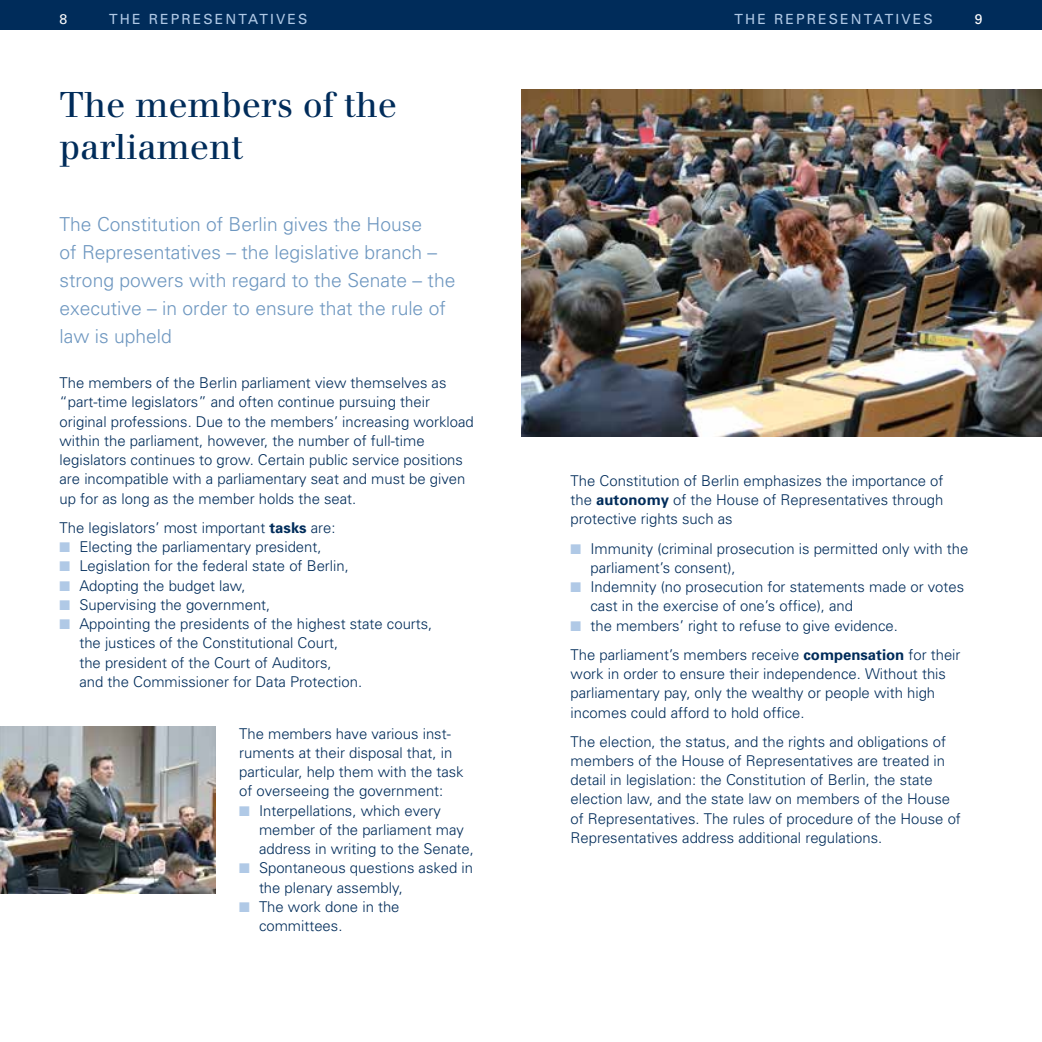
<style>
.page{position:relative;width:1042px;height:1042px;background:#fff}
.page>*{position:absolute;margin:0;border:0;box-sizing:border-box;transform-origin:0 0}
.t1{font:35px/42px "Walbaum";color:#002c5a}
.t2{font:300 19.25px/28px "Univers";color:#6e97c0}
.t3{font:300 14.88px/19.2px "Univers";color:#002c5a}
.t4{font:14px "Univers";letter-spacing:.15em;color:#b0c9e6}
.t5{font:14px "Univers";color:#fff}
.s1{font-weight:700}
.s2{color:#b0c9e6}
</style>
<div class="page">
<img style="left:521px;top:89px;width:521px;height:348px">
<div style="left:521px;top:0;width:521px;height:30px;background:#002c5a"></div>
<div style="left:0;top:0;width:521px;height:30px;background:#002c5a"></div>
<img style="left:0;top:726px;width:216px;height:167px">
<p class="t5" style="left:60px;top:10px;width:9px">8</p>
<p class="t4" style="left:109px;top:10px;width:200px">THE REPRESENTATIVES</p>
<h1 class="t1" style="left:60px;top:84px;width:339px">The members of the parliament</h1>
<p class="t2" style="left:60px;top:209px;width:397px">The Constitution of Berlin gives the House<br>of Representatives – the legislative branch – strong powers with regard to the Senate – the executive – in order to ensure that the rule of law is upheld</p>
<p class="t3" style="left:60px;top:373px;width:416px">The members of the Berlin parliament view themselves as “part-time legislators” and often continue pursuing their original professions. Due to the members’ increasing workload within the parliament, however, the number of full-time legislators continues to grow. Certain public service positions are incompatible with a parliamentary seat and must be given up for as long as the member holds the seat.</p>
<p class="t3" style="left:60px;top:517px;width:278px">The legislators’ most important <span class="s1">tasks</span> are:</p>
<p class="t3" style="left:60px;top:537px;width:264px"><span class="s2">■</span> Electing the parliamentary president,</p>
<p class="t3" style="left:60px;top:556px;width:291px"><span class="s2">■</span> Legislation for the federal state of Berlin,</p>
<p class="t3" style="left:60px;top:575px;width:188px"><span class="s2">■</span> Adopting the budget law,</p>
<p class="t3" style="left:60px;top:594px;width:212px"><span class="s2">■</span> Supervising the government,</p>
<p class="t3" style="left:79px;top:614px;width:354px;text-indent:-20px"><span class="s2">■</span> Appointing the presidents of the highest state courts, the justices of the Constitutional Court,<br>the president of the Court of Auditors,<br>and the Commissioner for Data Protection.</p>
<p class="t3" style="left:239px;top:723px;width:226px">The members have various inst&shy;ruments at their disposal that, in particular, help them with the task of overseeing the government:</p>
<p class="t3" style="left:259px;top:800px;width:216px;text-indent:-20px"><span class="s2">■</span> Interpellations, which every member of the parliament may address in writing to the Senate,</p>
<p class="t3" style="left:259px;top:858px;width:216px;text-indent:-20px"><span class="s2">■</span> Spontaneous questions asked in the plenary assembly,</p>
<p class="t3" style="left:259px;top:896px;width:142px;text-indent:-20px"><span class="s2">■</span> The work done in the committees.</p>
<p class="t4" style="left:734px;top:10px;width:200px">THE REPRESENTATIVES</p>
<p class="t5" style="left:974px;top:10px;width:9px">9</p>
<p class="t3" style="left:570px;top:470px;width:374px;text-align:justify">The Constitution of Berlin emphasizes the importance of the <span class="s1">autonomy</span> of the House of Representatives through protective rights such as</p>
<p class="t3" style="left:590px;top:538px;width:379px;text-indent:-20px"><span class="s2">■</span> Immunity (criminal prosecution is permitted only with the parliament’s consent),</p>
<p class="t3" style="left:590px;top:577px;width:375px;text-indent:-20px"><span class="s2">■</span> Indemnity (no prosecution for statements made or votes cast in the exercise of one’s office), and</p>
<p class="t3" style="left:570px;top:610px;width:391px;line-height:29.2px"><span class="s2">■</span> the members’ right to refuse to give evidence.<br>The parliament’s members receive <span class="s1">compensation</span> for their</p>
<p class="t3" style="left:570px;top:664px;width:377px">work in order to ensure their independence. Without this parliamentary pay, only the wealthy or people with high incomes could afford to hold office.</p>
<p class="t3" style="left:570px;top:731px;width:392px">The election, the status, and the rights and obligations of members of the House of Representatives are treated in detail in legislation: the Constitution of Berlin, the state election law, and the state law on members of the House of Representatives. The rules of procedure of the House of Representatives address additional regulations.</p>
</div>
